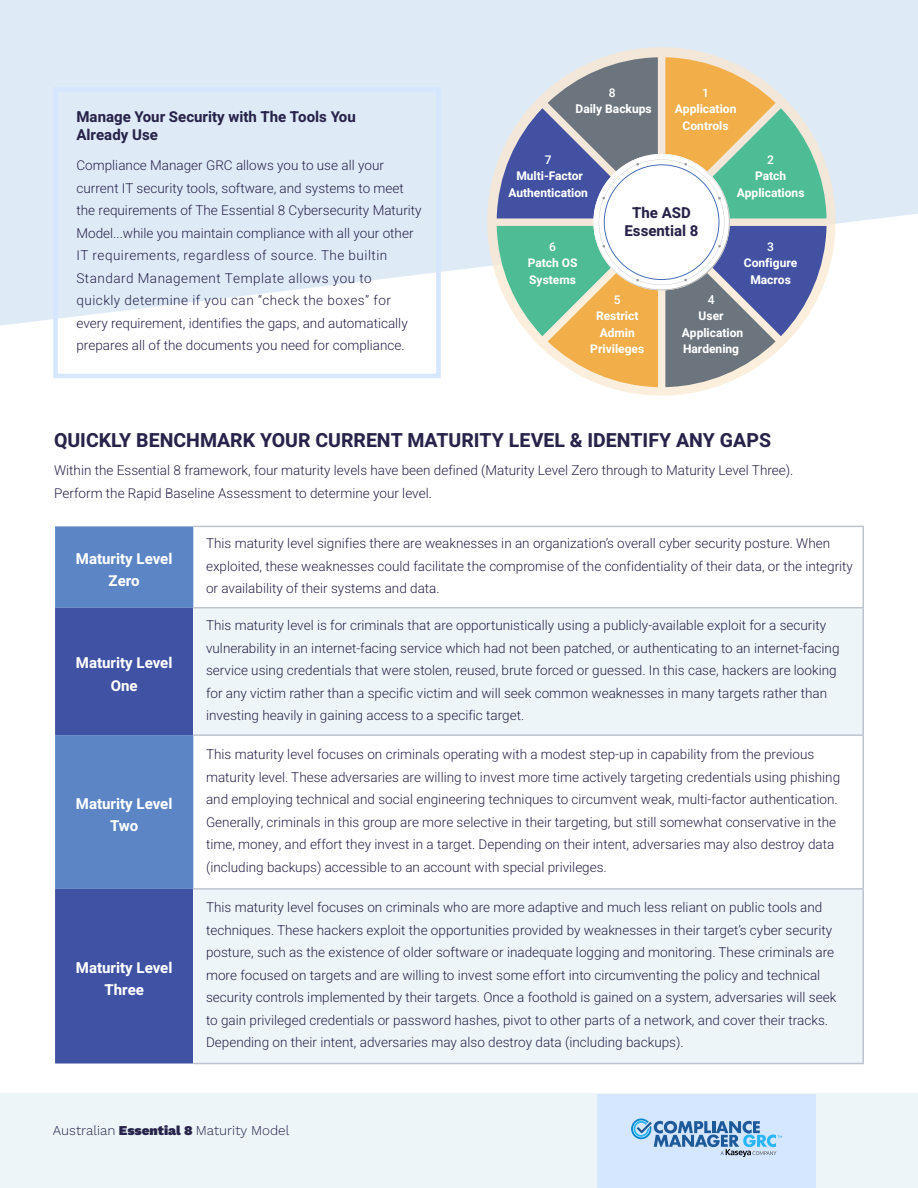
<style>
.page{position:relative;width:918px;height:1188px;background:#fff}
.page>*{position:absolute;margin:0;border:0;box-sizing:border-box;transform-origin:0 0}
.Paragraph_Headline{font:700 19.5px "Heebo";color:#28234a}
.Paragraph{font:700 15px/22.5px "Heebo";color:#fff;text-align:center}
.PARA__SUBHEAD{font:700 15px/18px "Heebo";color:#28234a}
.Paragraph-2{font:700 15px "Heebo";color:#28234a}
.Paragraph-3{font:300 13.5px/22.5px "Heebo";color:#28234a}
.Paragraph-4{font:300 13.5px "Heebo";letter-spacing:.035em;color:#28234a}
.t1{font:300 13.5px "Work Sans";color:#28234a}
.Paragraph-5{font:700 12px "Heebo";color:#fff}
.Paragraph-6{font:500 12px "Heebo";color:#fff}
.s1{font-weight:900}
</style>
<div class="page">
<svg style="left:0;top:0;width:918px;height:326px;fill:#deebf7"></svg>
<div style="left:0;top:1093px;width:918px;height:95px;background:#edf5f8"></div>
<div style="left:597px;top:1094px;width:219px;height:94px;background:#d5e6ff"></div>
<svg style="left:631px;top:1118px;width:151px;height:39px"></svg>
<div style="left:53px;top:87px;width:388px;height:291px;border:4px solid #d5e6ff"></div>
<div style="left:487px;top:47px;width:349px;height:349px;background:#f2e7d9;border-radius:50%"></div>
<div style="left:55px;top:526px;width:138px;height:82px;background:#5b85c4"></div>
<svg style="left:55px;top:608px;width:138px;height:456px;fill:#4052a3"></svg>
<div style="left:193px;top:608px;width:670px;height:127px;background:#eef5f8"></div>
<div style="left:193px;top:889px;width:670px;height:175px;background:#eef5f8"></div>
<hr style="left:193px;top:526px;width:671px;height:1px;background:#bec3cd">
<hr style="left:862px;top:527px;width:2px;height:80px;background:#bec3cd">
<hr style="left:193px;top:607px;width:671px;height:1px;background:#bec3cd">
<hr style="left:862px;top:608px;width:2px;height:126px;background:#bec3cd">
<hr style="left:193px;top:734px;width:671px;height:2px;background:#bec3cd">
<hr style="left:862px;top:736px;width:2px;height:152px;background:#bec3cd">
<hr style="left:193px;top:888px;width:671px;height:2px;background:#bec3cd">
<hr style="left:862px;top:890px;width:2px;height:173px;background:#bec3cd">
<hr style="left:193px;top:1063px;width:671px;height:1px;background:#bec3cd">
<svg style="left:497px;top:57px;width:330px;height:330px"></svg>
<p class="PARA__SUBHEAD" style="left:76px;top:108px;width:281px">Manage Your Security with The Tools You<br>Already Use</p>
<p class="Paragraph-3" style="left:76px;top:154px;width:309px">Compliance Manager GRC allows you to use all your</p>
<p class="Paragraph-3" style="left:76px;top:177px;width:347px">current IT security tools, software, and systems to meet the requirements of The Essential 8 Cybersecurity Maturity Model...while you maintain compliance with all your other IT requirements, regardless of source. The builtin</p>
<p class="Paragraph-4" style="left:76px;top:268px;width:297px">Standard Management Template allows you to</p>
<p class="Paragraph-4" style="left:76px;top:291px;width:316px">quickly determine if you can “check the boxes” for</p>
<p class="Paragraph-3" style="left:76px;top:312px;width:333px">every requirement, identifies the gaps, and automatically</p>
<p class="Paragraph-3" style="left:76px;top:334px;width:330px">prepares all of the documents you need for compliance.</p>
<p class="Paragraph-6" style="left:609px;top:84px;width:8px">8</p>
<p class="Paragraph-5" style="left:576px;top:101px;width:78px">Daily Backups</p>
<p class="Paragraph-6" style="left:545px;top:151px;width:8px">7</p>
<p class="Paragraph-5" style="left:516px;top:168px;width:68px">Multi-Factor</p>
<p class="Paragraph-5" style="left:508px;top:184px;width:81px">Authentication</p>
<p class="Paragraph-6" style="left:702px;top:84px;width:8px">1</p>
<p class="Paragraph-5" style="left:675px;top:101px;width:63px">Application</p>
<p class="Paragraph-5" style="left:683px;top:117px;width:48px">Controls</p>
<p class="Paragraph-6" style="left:767px;top:151px;width:8px">2</p>
<p class="Paragraph-5" style="left:755px;top:168px;width:33px">Patch</p>
<p class="Paragraph-5" style="left:737px;top:184px;width:69px">Applications</p>
<p class="Paragraph-6" style="left:549px;top:238px;width:8px">6</p>
<p class="Paragraph-5" style="left:528px;top:255px;width:51px">Patch OS</p>
<p class="Paragraph-5" style="left:529px;top:271px;width:48px">Systems</p>
<p class="Paragraph-2" style="left:632px;top:202px;width:60px">The ASD</p>
<p class="Paragraph-2" style="left:625px;top:220px;width:75px">Essential 8</p>
<p class="Paragraph-6" style="left:767px;top:238px;width:8px">3</p>
<p class="Paragraph-5" style="left:744px;top:255px;width:55px">Configure</p>
<p class="Paragraph-5" style="left:750px;top:271px;width:42px">Macros</p>
<p class="Paragraph-6" style="left:614px;top:291px;width:8px">5</p>
<p class="Paragraph-5" style="left:596px;top:308px;width:44px">Restrict</p>
<p class="Paragraph-5" style="left:600px;top:324px;width:37px">Admin</p>
<p class="Paragraph-5" style="left:590px;top:341px;width:55px">Privileges</p>
<p class="Paragraph-6" style="left:708px;top:291px;width:8px">4</p>
<p class="Paragraph-5" style="left:699px;top:308px;width:27px">User</p>
<p class="Paragraph-5" style="left:682px;top:324px;width:63px">Application</p>
<p class="Paragraph-5" style="left:683px;top:341px;width:58px">Hardening</p>
<p class="Paragraph_Headline" style="left:54px;top:426px;width:719px">QUICKLY BENCHMARK YOUR CURRENT MATURITY LEVEL &amp; IDENTIFY ANY GAPS</p>
<p class="Paragraph-3" style="left:54px;top:459px;width:741px">Within the Essential 8 framework, four maturity levels have been defined (Maturity Level Zero through to Maturity Level Three).<br>Perform the Rapid Baseline Assessment to determine your level.</p>
<p class="Paragraph" style="left:76px;top:547px;width:98px">Maturity Level<br>Zero</p>
<p class="Paragraph" style="left:76px;top:651px;width:98px">Maturity Level<br>One</p>
<p class="Paragraph" style="left:76px;top:792px;width:98px">Maturity Level<br>Two</p>
<p class="Paragraph" style="left:76px;top:956px;width:98px">Maturity Level<br>Three</p>
<p class="Paragraph-3" style="left:206px;top:532px;width:648px">This maturity level signifies there are weaknesses in an organization’s overall cyber security posture. When exploited, these weaknesses could facilitate the compromise of the confidentiality of their data, or the integrity or availability of their systems and data.</p>
<p class="Paragraph-3" style="left:206px;top:614px;width:635px">This maturity level is for criminals that are opportunistically using a publicly-available exploit for a security vulnerability in an internet-facing service which had not been patched, or authenticating to an internet-facing service using credentials that were stolen, reused, brute forced or guessed. In this case, hackers are looking</p>
<p class="Paragraph-3" style="left:206px;top:681px;width:623px">for any victim rather than a specific victim and will seek common weaknesses in many targets rather than</p>
<p class="Paragraph-3" style="left:206px;top:704px;width:320px">investing heavily in gaining access to a specific target.</p>
<p class="Paragraph-3" style="left:206px;top:743px;width:636px">This maturity level focuses on criminals operating with a modest step-up in capability from the previous maturity level. These adversaries are willing to invest more time actively targeting credentials using phishing and employing technical and social engineering techniques to circumvent weak, multi-factor authentication.<br>Generally, criminals in this group are more selective in their targeting, but still somewhat conservative in the time, money, and effort they invest in a target. Depending on their intent, adversaries may also destroy data (including backups) accessible to an account with special privileges.</p>
<p class="Paragraph-3" style="left:206px;top:896px;width:630px">This maturity level focuses on criminals who are more adaptive and much less reliant on public tools and techniques. These hackers exploit the opportunities provided by weaknesses in their target’s cyber security posture, such as the existence of older software or inadequate logging and monitoring. These criminals are more focused on targets and are willing to invest some effort into circumventing the policy and technical</p>
<p class="Paragraph-3" style="left:206px;top:986px;width:632px">security controls implemented by their targets. Once a foothold is gained on a system, adversaries will seek to gain privileged credentials or password hashes, pivot to other parts of a network, and cover their tracks.<br>Depending on their intent, adversaries may also destroy data (including backups).</p>
<p class="t1" style="left:53px;top:1120px;width:238px">Australian <span class="s1">Essential 8</span> Maturity Model</p>
</div>
